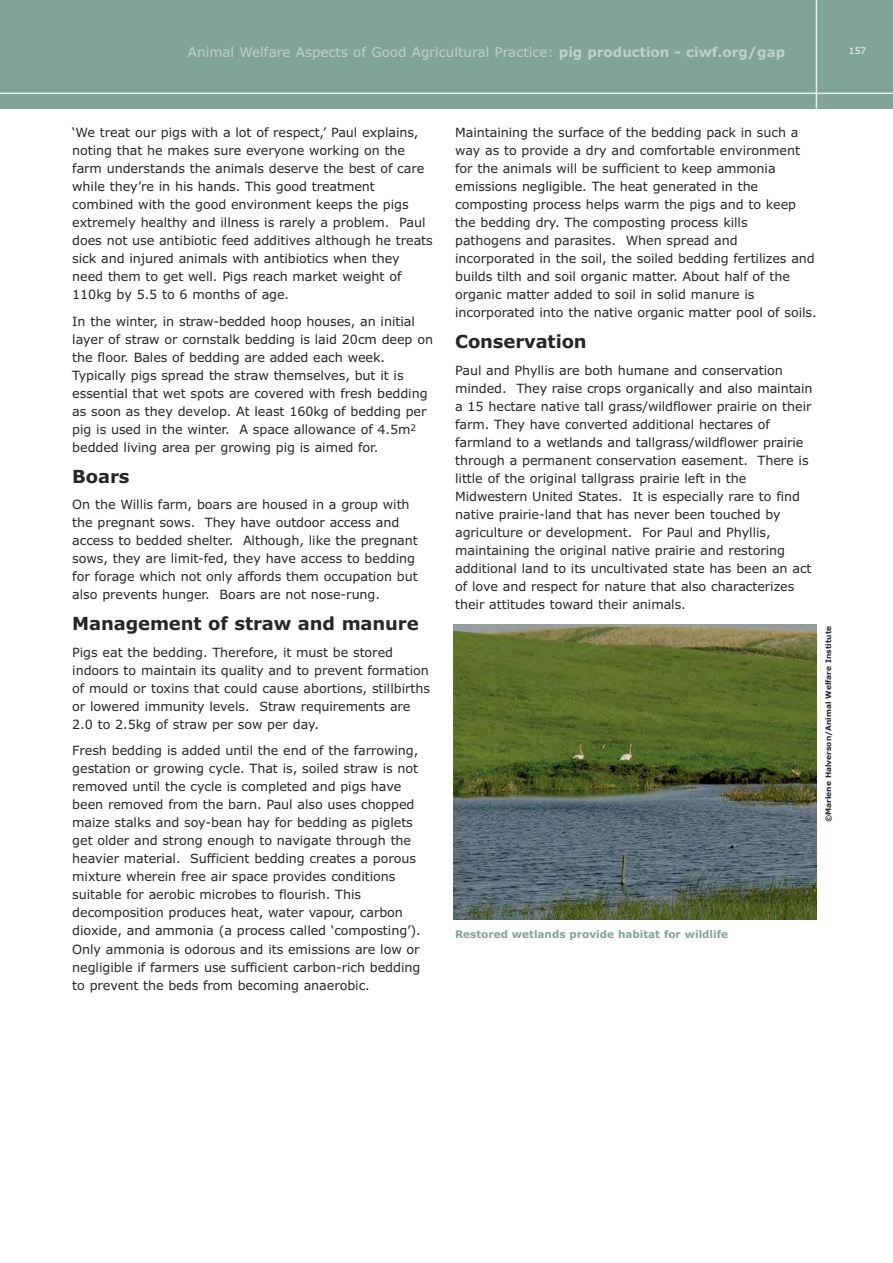
<style>
.page{position:relative;width:893px;height:1263px;background:#fff}
.page>*{position:absolute;margin:0;border:0;box-sizing:border-box;transform-origin:0 0}
.t1{font:700 18px "Verdana";letter-spacing:-.005em;color:#272627}
.t2{font:13.5px "Verdana";color:#c0d1cc}
.t3{font:12.75px/18px "Verdana";letter-spacing:-.005em;color:#272627}
.t4{font:700 10.5px "Verdana";color:#81a498}
.t5{font:9px "Verdana";color:#fff}
.t6{font:700 7.5px "Verdana";color:#272627}
.s1{font-weight:700}
</style>
<div class="page">
<div style="left:0;top:0;width:893px;height:109px;background:#81a498"></div>
<hr style="left:816px;top:0;width:1px;height:109px;background:#e6edeb">
<hr style="left:0;top:93px;width:893px;height:1px;background:#e6edeb">
<img style="left:454px;top:624px;width:362px;height:296px">
<p class="t2" style="left:188px;top:45px;width:599px">Animal Welfare Aspects of Good Agricultural Practice: <span class="s1">pig production - ciwf.org/gap</span></p>
<p class="t5" style="left:849px;top:46px;width:19px">157</p>
<p class="t3" style="left:72px;top:124px;width:362px">‘We treat our pigs with a lot of respect,’ Paul explains, noting that he makes sure everyone working on the farm understands the animals deserve the best of care while they’re in his hands. This good treatment combined with the good environment keeps the pigs extremely healthy and illness is rarely a problem. Paul does not use antibiotic feed additives although he treats sick and injured animals with antibiotics when they need them to get well. Pigs reach market weight of 110kg by 5.5 to 6 months of age.</p>
<p class="t3" style="left:72px;top:312px;width:362px">In the winter, in straw-bedded hoop houses, an initial layer of straw or cornstalk bedding is laid 20cm deep on the floor. Bales of bedding are added each week.<br>Typically pigs spread the straw themselves, but it is essential that wet spots are covered with fresh bedding as soon as they develop. At least 160kg of bedding per pig is used in the winter. A space allowance of 4.5m<sup>2 </sup>bedded living area per growing pig is aimed for.</p>
<h1 class="t1" style="left:72px;top:466px;width:59px">Boars</h1>
<p class="t3" style="left:72px;top:496px;width:347px">On the Willis farm, boars are housed in a group with the pregnant sows. They have outdoor access and access to bedded shelter. Although, like the pregnant sows, they are limit-fed, they have access to bedding for forage which not only affords them occupation but also prevents hunger. Boars are not nose-rung.</p>
<h1 class="t1" style="left:72px;top:614px;width:348px">Management of straw and manure</h1>
<p class="t3" style="left:72px;top:643px;width:359px">Pigs eat the bedding. Therefore, it must be stored indoors to maintain its quality and to prevent formation of mould or toxins that could cause abortions, stillbirths or lowered immunity levels. Straw requirements are 2.0 to 2.5kg of straw per sow per day.</p>
<p class="t3" style="left:72px;top:742px;width:350px">Fresh bedding is added until the end of the farrowing, gestation or growing cycle. That is, soiled straw is not removed until the cycle is completed and pigs have been removed from the barn. Paul also uses chopped maize stalks and soy-bean hay for bedding as piglets get older and strong enough to navigate through the heavier material. Sufficient bedding creates a porous mixture wherein free air space provides conditions suitable for aerobic microbes to flourish. This decomposition produces heat, water vapour, carbon dioxide, and ammonia (a process called ‘composting’).<br>Only ammonia is odorous and its emissions are low or negligible if farmers use sufficient carbon-rich bedding to prevent the beds from becoming anaerobic.</p>
<p class="t3" style="left:455px;top:124px;width:363px">Maintaining the surface of the bedding pack in such a way as to provide a dry and comfortable environment for the animals will be sufficient to keep ammonia emissions negligible. The heat generated in the composting process helps warm the pigs and to keep the bedding dry. The composting process kills pathogens and parasites. When spread and incorporated in the soil, the soiled bedding fertilizes and builds tilth and soil organic matter. About half of the organic matter added to soil in solid manure is incorporated into the native organic matter pool of soils.</p>
<h1 class="t1" style="left:455px;top:332px;width:133px">Conservation</h1>
<p class="t3" style="left:455px;top:361px;width:359px">Paul and Phyllis are both humane and conservation minded. They raise crops organically and also maintain a 15 hectare native tall grass/wildflower prairie on their farm. They have converted additional hectares of farmland to a wetlands and tallgrass/wildflower prairie through a permanent conservation easement. There is little of the original tallgrass prairie left in the Midwestern United States. It is especially rare to find native prairie-land that has never been touched by agriculture or development. For Paul and Phyllis, maintaining the original native prairie and restoring additional land to its uncultivated state has been an act of love and respect for nature that also characterizes their attitudes toward their animals.</p>
<p class="t6" style="left:824px;top:822px;width:198px;rotate:-90deg">©Marlene Halverson/Animal Welfare Institute</p>
<p class="t4" style="left:455px;top:928px;width:275px">Restored wetlands provide habitat for wildlife</p>
</div>
